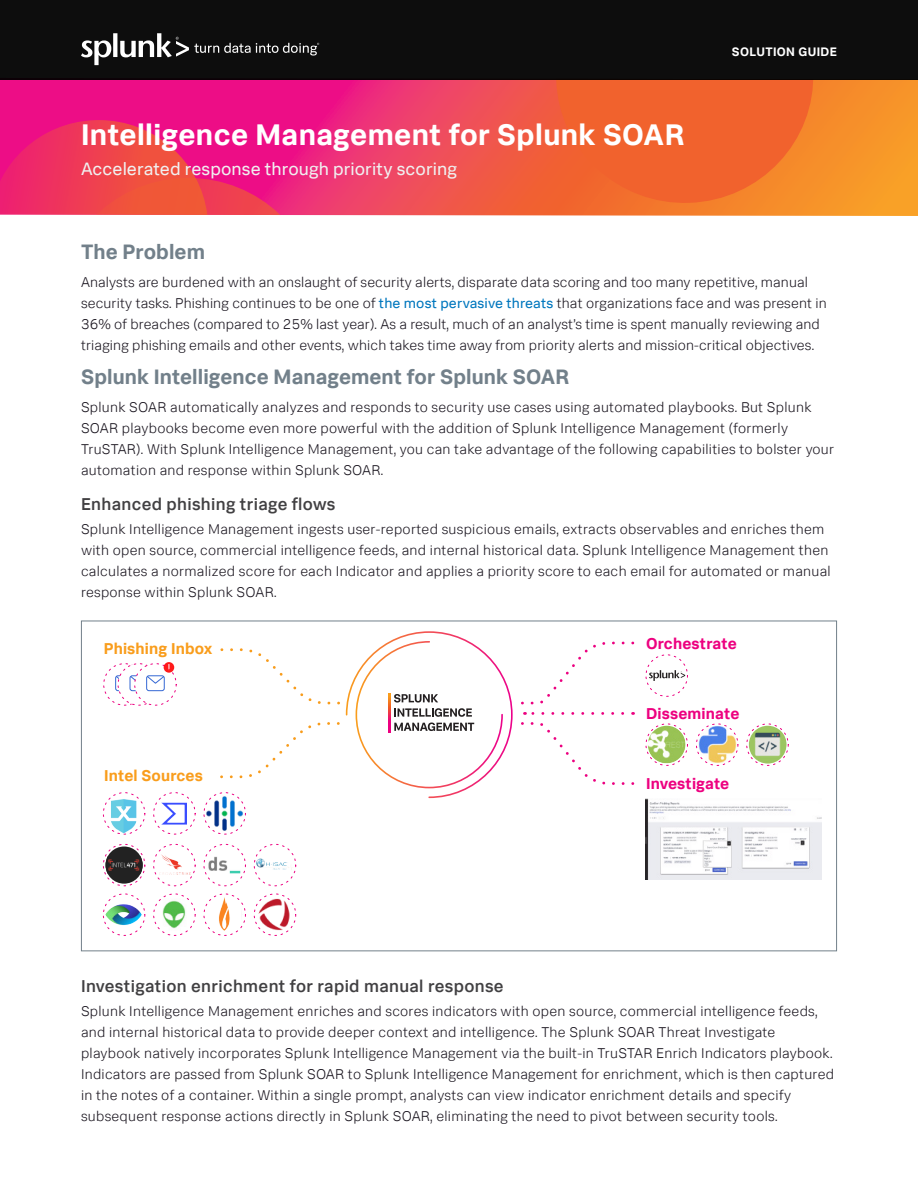
<style>
.page{position:relative;width:918px;height:1188px;background:#fff}
.page>*{position:absolute;margin:0;border:0;box-sizing:border-box;transform-origin:0 0}
.Document_Title{font:700 30px "Splunk Data Sans Pro";letter-spacing:.01em;color:#fff}
.Subhead{font:700 21px "Splunk Data Sans Pro";letter-spacing:.005em;color:#72808a}
.Body_Abstract_Title{font:18px "Splunk Data Sans Pro";letter-spacing:.005em;color:#f0f0f0}
.Subhead_2{font:500 17.25px "Splunk Data Sans Pro";letter-spacing:.02em;color:#414042}
.t1{font:700 15.9px "Splunk Data Sans Pro";letter-spacing:.01em;color:#ed0080}
.t2{font:700 15.9px "Splunk Data Sans Pro";letter-spacing:.01em;color:#f99d1c}
.Body_Text{font:300 14.25px/21px "Splunk Data Sans Pro";letter-spacing:.02em;color:#17121c}
.t3{font:700 12.3px "Splunk Data Sans Pro";letter-spacing:.03em;color:#fff}
.s1{font-weight:400;color:#0077be}
</style>
<div class="page">
<svg style="left:0;top:80px;width:918px;height:136px;background:#f05058"></svg>
<svg style="left:554px;top:80px;width:262px;height:125px;background:#f1672d"></svg>
<svg style="left:0;top:120px;width:320px;height:96px;background:#ee2e68"></svg>
<div style="left:0;top:0;width:918px;height:80px;background:#0d0d0d"></div>
<svg style="left:81px;top:33px;width:238px;height:32px"></svg>
<div style="left:103px;top:663px;width:42px;height:42px;border:1px dashed #ec0080;border-radius:50%"></div>
<div style="left:115px;top:676px;width:19px;height:15px;border:1px solid #3568d4;border-radius:2px"></div>
<div style="left:118px;top:664px;width:42px;height:41px;background:#fff;border-radius:50%"></div>
<div style="left:118px;top:663px;width:42px;height:42px;border:1px dashed #ec0080;border-radius:50%"></div>
<div style="left:130px;top:676px;width:18px;height:15px;border:1px solid #3568d4;border-radius:2px"></div>
<div style="left:135px;top:664px;width:41px;height:41px;background:#fff;border-radius:50%"></div>
<div style="left:134px;top:663px;width:42px;height:42px;border:1px dashed #ec0080;border-radius:50%"></div>
<div style="left:146px;top:676px;width:19px;height:15px;border:1px solid #3568d4;border-radius:2px"></div>
<div style="left:164px;top:662px;width:10px;height:11px;background:#ff1a1a;border-radius:50%"></div>
<svg style="left:116px;top:664px;width:54px;height:20px"></svg>
<div style="left:103px;top:792px;width:42px;height:42px;border:1px dashed #ec0080;border-radius:50%"></div>
<div style="left:153px;top:792px;width:42px;height:42px;border:1px dashed #ec0080;border-radius:50%"></div>
<div style="left:153px;top:844px;width:42px;height:42px;border:1px dashed #ec0080;border-radius:50%"></div>
<div style="left:204px;top:844px;width:42px;height:42px;border:1px dashed #ec0080;border-radius:50%"></div>
<div style="left:254px;top:844px;width:42px;height:42px;border:1px dashed #ec0080;border-radius:50%"></div>
<div style="left:204px;top:792px;width:42px;height:42px;border:1px dashed #ec0080;border-radius:50%"></div>
<div style="left:103px;top:844px;width:42px;height:42px;border:1px dashed #ec0080;border-radius:50%"></div>
<div style="left:103px;top:894px;width:42px;height:42px;border:1px dashed #ec0080;border-radius:50%"></div>
<div style="left:153px;top:894px;width:42px;height:42px;border:1px dashed #ec0080;border-radius:50%"></div>
<div style="left:204px;top:894px;width:42px;height:42px;border:1px dashed #ec0080;border-radius:50%"></div>
<div style="left:254px;top:894px;width:42px;height:42px;border:1px dashed #ec0080;border-radius:50%"></div>
<img style="left:106px;top:795px;width:35px;height:40px">
<img style="left:162px;top:802px;width:24px;height:23px">
<div style="left:106px;top:847px;width:37px;height:37px;background:#222;border-radius:50%"></div>
<img style="left:106px;top:856px;width:37px;height:18px">
<img style="left:206px;top:795px;width:37px;height:37px;border-radius:19px">
<img style="left:161px;top:854px;width:29px;height:21px">
<img style="left:255px;top:856px;width:41px;height:18px">
<img style="left:102px;top:900px;width:44px;height:29px">
<img style="left:158px;top:898px;width:32px;height:33px">
<img style="left:205px;top:896px;width:37px;height:37px;border-radius:19px">
<img style="left:207px;top:847px;width:36px;height:36px">
<img style="left:257px;top:896px;width:37px;height:37px;border-radius:19px">
<div style="left:696px;top:724px;width:42px;height:42px;border:1px dashed #ec0080;border-radius:50%"></div>
<div style="left:746px;top:724px;width:43px;height:42px;border:1px dashed #ec0080;border-radius:50%"></div>
<div style="left:646px;top:724px;width:42px;height:42px;border:1px dashed #ec0080;border-radius:50%"></div>
<img style="left:698px;top:725px;width:39px;height:39px;border-radius:20px">
<img style="left:648px;top:726px;width:38px;height:38px;border-radius:19px">
<img style="left:749px;top:726px;width:38px;height:38px;border-radius:19px">
<img style="left:645px;top:798px;width:176px;height:82px">
<div style="left:646px;top:655px;width:42px;height:42px;border:1px dashed #ec0080;border-radius:50%"></div>
<svg style="left:649px;top:670px;width:36px;height:11px"></svg>
<svg style="left:219px;top:631px;width:416px;height:167px"></svg>
<p class="Document_Title" style="left:81px;top:116px;width:605px">Intelligence Management for Splunk SOAR</p>
<p class="Body_Abstract_Title" style="left:81px;top:157px;width:378px">Accelerated response through priority scoring</p>
<p class="t3" style="left:732px;top:44px;width:107px">SOLUTION GUIDE</p>
<p class="Subhead" style="left:81px;top:239px;width:125px">The Problem</p>
<p class="Body_Text" style="left:81px;top:271px;width:747px">Analysts are burdened with an onslaught of security alerts, disparate data scoring and too many repetitive, manual security tasks. Phishing continues to be one of <span class="s1">the most pervasive threats</span> that organizations face and was present in 36% of breaches (compared to 25% last year). As a result, much of an analyst’s time is spent manually reviewing and triaging phishing emails and other events, which takes time away from priority alerts and mission-critical objectives.</p>
<p class="Subhead" style="left:81px;top:364px;width:490px">Splunk Intelligence Management for Splunk SOAR</p>
<p class="Body_Text" style="left:81px;top:396px;width:755px">Splunk SOAR automatically analyzes and responds to security use cases using automated playbooks. But Splunk SOAR playbooks become even more powerful with the addition of Splunk Intelligence Management (formerly TruSTAR). With Splunk Intelligence Management, you can take advantage of the following capabilities to bolster your automation and response within Splunk SOAR.</p>
<p class="Subhead_2" style="left:81px;top:493px;width:256px">Enhanced phishing triage flows</p>
<p class="Body_Text" style="left:81px;top:518px;width:751px">Splunk Intelligence Management ingests user-reported suspicious emails, extracts observables and enriches them with open source, commercial intelligence feeds, and internal historical data. Splunk Intelligence Management then calculates a normalized score for each Indicator and applies a priority score to each email for automated or manual response within Splunk SOAR.</p>
<p class="t2" style="left:104px;top:638px;width:110px">Phishing Inbox</p>
<p class="t2" style="left:104px;top:766px;width:100px">Intel Sources</p>
<p class="t1" style="left:646px;top:633px;width:92px">Orchestrate</p>
<p class="t1" style="left:646px;top:704px;width:95px">Disseminate</p>
<p class="t1" style="left:646px;top:773px;width:85px">Investigate</p>
<p class="Subhead_2" style="left:81px;top:975px;width:424px">Investigation enrichment for rapid manual response</p>
<p class="Body_Text" style="left:81px;top:1001px;width:755px">Splunk Intelligence Management enriches and scores indicators with open source, commercial intelligence feeds, and internal historical data to provide deeper context and intelligence. The Splunk SOAR Threat Investigate playbook natively incorporates Splunk Intelligence Management via the built-in TruSTAR Enrich Indicators playbook.<br>Indicators are passed from Splunk SOAR to Splunk Intelligence Management for enrichment, which is then captured in the notes of a container. Within a single prompt, analysts can view indicator enrichment details and specify subsequent response actions directly in Splunk SOAR, eliminating the need to pivot between security tools.</p>
</div>
